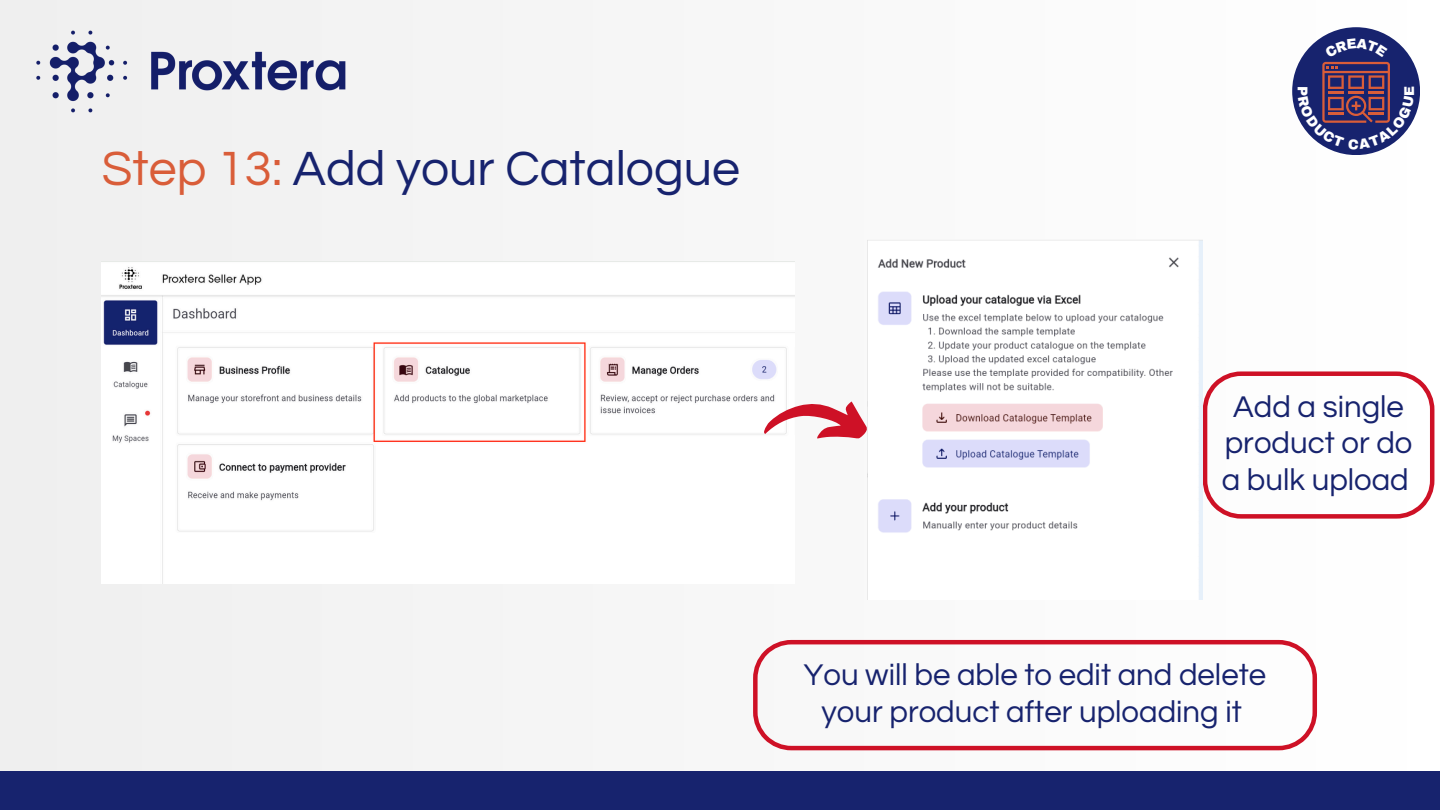
<style>
.page{position:relative;width:1440px;height:810px;background:#f6f6f6}
.page>*{position:absolute;margin:0;border:0;box-sizing:border-box;transform-origin:0 0}
.t1{font:50px "Questrial";color:#17236e}
.t2{font:31.1px/36.8px "Questrial";color:#17236e;text-align:center}
.t3{font:900 13.9px "Archivo";color:#fff}
.s1{color:#d95d39}
</style>
<div class="page">
<svg style="left:1203px;top:371px;width:231px;height:147px"></svg>
<img style="left:102px;top:261px;width:692px;height:323px">
<img style="left:867px;top:240px;width:336px;height:360px">
<img style="left:36px;top:30px;width:310px;height:83px">
<div style="left:0;top:771px;width:1440px;height:39px;background:#17236e"></div>
<svg style="left:764px;top:401px;width:103px;height:37px"></svg>
<svg style="left:753px;top:640px;width:564px;height:110px"></svg>
<div style="left:1292px;top:27px;width:128px;height:128px;background:#17236e;border-radius:50%"></div>
<svg style="left:1298px;top:39px;width:116px;height:110px"></svg>
<p class="t1" style="left:102px;top:144px;width:640px"><span class="s1">Step 13:</span> Add your Catalogue</p>
<p class="t3" style="left:1310px;top:86px;width:12px;rotate:90deg">P</p>
<p class="t3" style="left:1402px;top:96px;width:12px;rotate:-90deg">E</p>
<p class="t2" style="left:1222px;top:389px;width:192px">Add a single product or do a bulk upload</p>
<p class="t2" style="left:804px;top:657px;width:464px">You will be able to edit and delete your product after uploading it</p>
</div>
